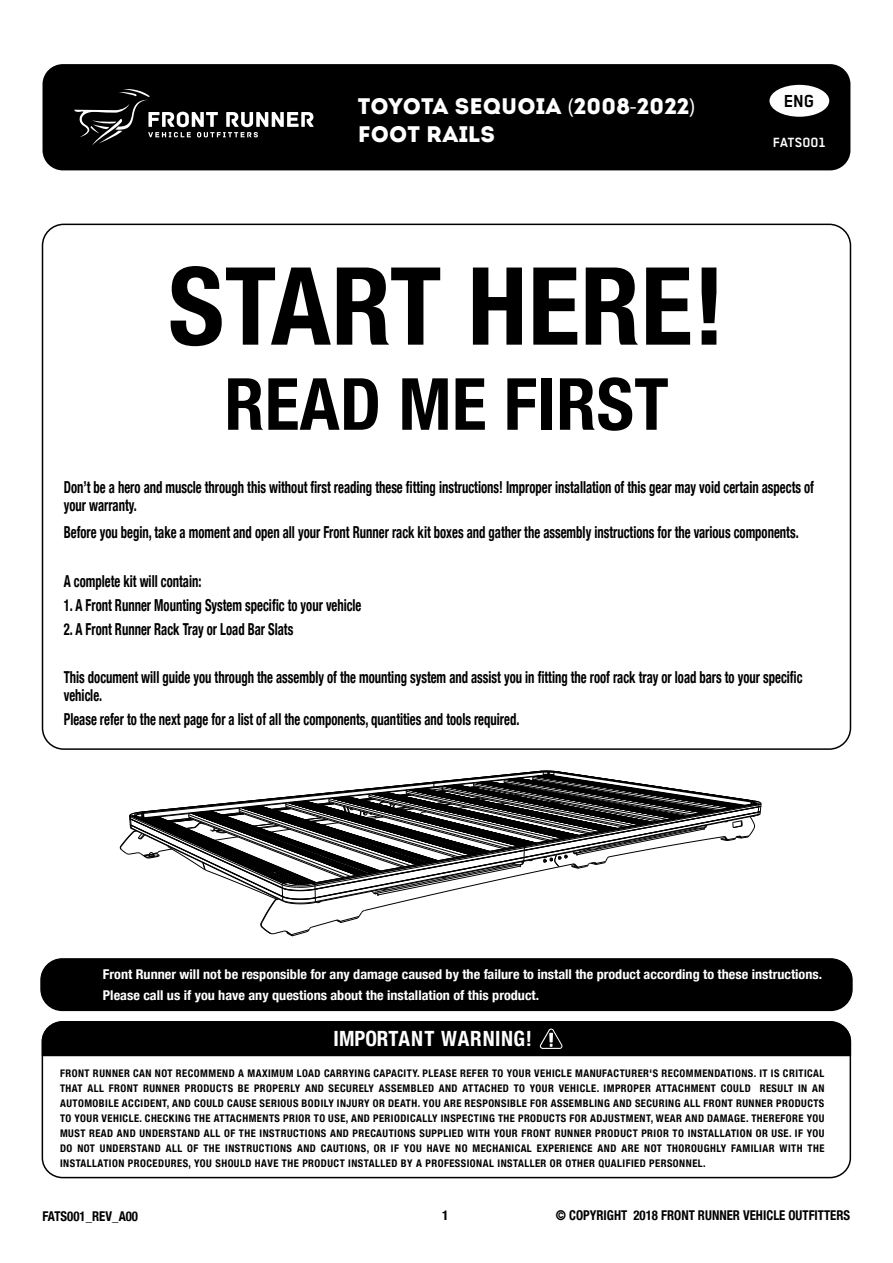
<style>
.page{position:relative;width:893px;height:1263px;background:#fff}
.page>*{position:absolute;margin:0;border:0;box-sizing:border-box;transform-origin:0 0}
.t1{font:700 condensed 108px "Helvetica Neue LT Com";letter-spacing:.005em;color:#000}
.t2{font:700 condensed 72px "Helvetica Neue LT Com";letter-spacing:.005em;color:#000}
.t3{font:22.5px/28.2px "Intro";color:#fff}
.t4{font:700 condensed 21px "Helvetica Neue LT Com";letter-spacing:.025em;color:#fefefe}
.t5{font:700 19.5px "Regular";color:#000}
.t6{font:700 condensed 16.5px/18px "Helvetica Neue LT Com";color:#000;scale:.77 1}
.t7{font:700 15px "Regular";color:#fefefe}
.t8{font:700 condensed 13.5px/21.1px "Helvetica Neue LT Com";color:#fff;scale:1.05 1}
.t9{font:700 condensed 13.5px "Helvetica Neue LT Com";color:#000;scale:.95 1}
.t10{font:700 condensed 13.5px "Helvetica Neue LT Com";color:#000}
.t11{font:700 condensed 10.5px/15px "Helvetica Neue LT Com";letter-spacing:.045em;color:#000;text-align:justify}
.s1{font-family:"Myriad Pro"}
</style>
<div class="page">
<div style="left:43px;top:64px;width:807px;height:106px;background:#000;border-radius:20px"></div>
<div style="left:769px;top:85px;width:60px;height:32px;background:#fefefe;border-radius:50%"></div>
<svg style="left:74px;top:89px;width:240px;height:56px"></svg>
<div style="left:42px;top:1021px;width:809px;height:157px;border:2px solid #000;border-radius:20px"></div>
<div style="left:41px;top:1021px;width:811px;height:36px;background:#000"></div>
<svg style="left:120px;top:771px;width:642px;height:166px"></svg>
<div style="left:41px;top:959px;width:811px;height:51px;background:#000;border-radius:21px"></div>
<div style="left:40px;top:958px;width:813px;height:53px;border:1px solid #000;border-radius:21px"></div>
<h3 class="t3" style="left:358px;top:92px;width:339px">TOYOTA SEQUOIA <span class="s1">(</span>2008<span class="s1">-</span>2022<span class="s1">)<br></span>FOOT RAILS</h3>
<h1 class="t1" style="left:168px;top:242px;width:558px">START HERE!</h1>
<h2 class="t2" style="left:225px;top:361px;width:446px">READ ME FIRST</h2>
<h3 class="t5" style="left:784px;top:90px;width:32px">ENG</h3>
<h3 class="t7" style="left:773px;top:134px;width:55px">FATS001</h3>
<h3 class="t6" style="left:64px;top:478px;width:976px">Don’t be a hero and muscle through this without first reading these fitting instructions! Improper installation of this gear may void certain aspects of your warranty.</h3>
<h3 class="t6" style="left:64px;top:523px;width:956px">Before you begin, take a moment and open all your Front Runner rack kit boxes and gather the assembly instructions for the various components.</h3>
<h3 class="t6" style="left:64px;top:572px;width:180px">A complete kit will contain:</h3>
<h3 class="t6" style="left:64px;top:596px;width:388px">1. A Front Runner Mounting System specific to your vehicle</h3>
<h3 class="t6" style="left:64px;top:620px;width:300px">2. A Front Runner Rack Tray or Load Bar Slats</h3>
<h3 class="t6" style="left:64px;top:668px;width:961px">This document will guide you through the assembly of the mounting system and assist you in fitting the roof rack tray or load bars to your specific vehicle.</h3>
<h3 class="t6" style="left:64px;top:710px;width:593px">Please refer to the next page for a list of all the components, quantities and tools required.</h3>
<p class="t8" style="left:103px;top:964px;width:686px">Front Runner will not be responsible for any damage caused by the failure to install the product according to these instructions.<br>Please call us if you have any questions about the installation of this product.</p>
<h3 class="t4" style="left:333px;top:1026px;width:200px">IMPORTANT WARNING!</h3>
<p class="t11" style="left:60px;top:1066px;width:766px">FRONT RUNNER CAN NOT RECOMMEND A MAXIMUM LOAD CARRYING CAPACITY. PLEASE REFER TO YOUR VEHICLE MANUFACTURER'S RECOMMENDATIONS. IT IS CRITICAL THAT ALL FRONT RUNNER PRODUCTS BE PROPERLY AND SECURELY ASSEMBLED AND ATTACHED TO YOUR VEHICLE. IMPROPER ATTACHMENT COULD RESULT IN AN AUTOMOBILE ACCIDENT, AND COULD CAUSE SERIOUS BODILY INJURY OR DEATH. YOU ARE RESPONSIBLE FOR ASSEMBLING AND SECURING ALL FRONT RUNNER PRODUCTS TO YOUR VEHICLE. CHECKING THE ATTACHMENTS PRIOR TO USE, AND PERIODICALLY INSPECTING THE PRODUCTS FOR ADJUSTMENT, WEAR AND DAMAGE. THEREFORE YOU MUST READ AND UNDERSTAND ALL OF THE INSTRUCTIONS AND PRECAUTIONS SUPPLIED WITH YOUR FRONT RUNNER PRODUCT PRIOR TO INSTALLATION OR USE. IF YOU DO NOT UNDERSTAND ALL OF THE INSTRUCTIONS AND CAUTIONS, OR IF YOU HAVE NO MECHANICAL EXPERIENCE AND ARE NOT THOROUGHLY FAMILIAR WITH THE INSTALLATION PROCEDURES, YOU SHOULD HAVE THE PRODUCT INSTALLED BY A PROFESSIONAL INSTALLER OR OTHER QUALIFIED PERSONNEL.</p>
<p class="t9" style="left:43px;top:1208px;width:102px">FATS001_REV_A00</p>
<p class="t10" style="left:442px;top:1207px;width:8px">1</p>
<p class="t9" style="left:556px;top:1207px;width:311px">© COPYRIGHT 2018 FRONT RUNNER VEHICLE OUTFITTERS</p>
</div>
